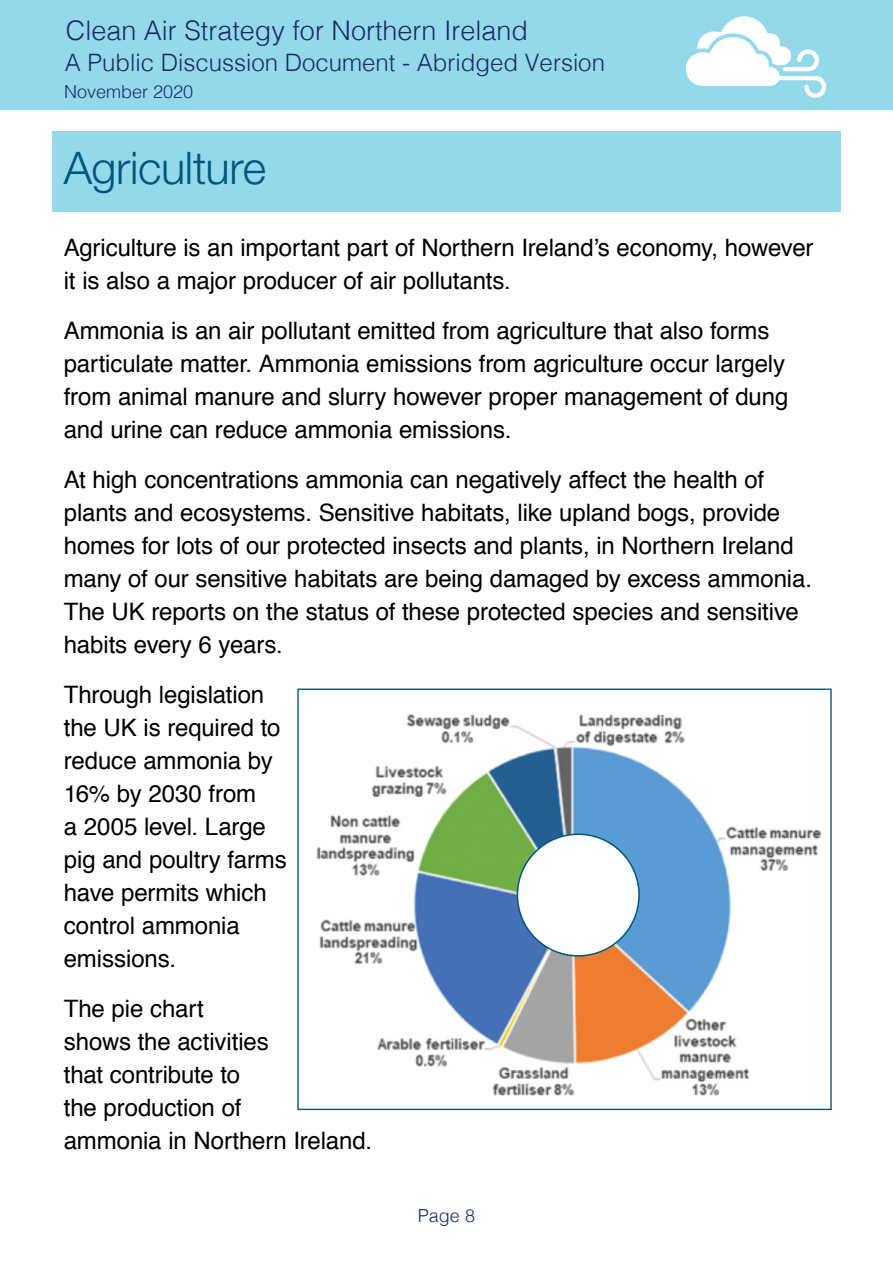
<style>
.page{position:relative;width:893px;height:1263px;background:#fff}
.page>*{position:absolute;margin:0;border:0;box-sizing:border-box;transform-origin:0 0}
._1_1_Header{font:300 45px "Helvetica Neue";letter-spacing:-.005em;color:#00567d}
.t1{font:300 27px "Helvetica";color:#192a67}
._1_3_Body_Text{font:24px/33px "Helvetica";letter-spacing:-.005em;color:#000}
.t2{font:300 24px "Helvetica";color:#192a67}
.t3{font:300 18px "Helvetica";color:#192a67}
</style>
<div class="page">
<div style="left:0;top:0;width:893px;height:109px;background:#94d9e9"></div>
<svg style="left:686px;top:16px;width:140px;height:82px"></svg>
<div style="left:52px;top:132px;width:789px;height:80px;background:#94d9e9"></div>
<img style="left:317px;top:714px;width:505px;height:382px">
<div style="left:517px;top:834px;width:122px;height:122px;background:#fff;border-radius:50%"></div>
<div style="left:517px;top:833px;width:123px;height:123px;border:2px solid #00567d;border-radius:50%"></div>
<p class="t1" style="left:66px;top:7px;width:464px">Clean Air Strategy for Northern Ireland</p>
<p class="t3" style="left:64px;top:76px;width:131px">November 2020</p>
<p class="t2" style="left:65px;top:43px;width:542px">A Public Discussion Document - Abridged Version</p>
<p class="_1_1_Header" style="left:64px;top:141px;width:204px">Agriculture</p>
<p class="_1_3_Body_Text" style="left:64px;top:230px;width:751px">Agriculture is an important part of Northern Ireland’s economy, however it is also a major producer of air pollutants.</p>
<p class="_1_3_Body_Text" style="left:64px;top:313px;width:726px">Ammonia is an air pollutant emitted from agriculture that also forms particulate matter. Ammonia emissions from agriculture occur largely from animal manure and slurry however proper management of dung and urine can reduce ammonia emissions.</p>
<p class="_1_3_Body_Text" style="left:64px;top:462px;width:750px">At high concentrations ammonia can negatively affect the health of plants and ecosystems. Sensitive habitats, like upland bogs, provide homes for lots of our protected insects and plants, in Northern Ireland many of our sensitive habitats are being damaged by excess ammonia.<br>The UK reports on the status of these protected species and sensitive habits every 6 years.</p>
<p class="_1_3_Body_Text" style="left:64px;top:677px;width:225px">Through legislation the UK is required to reduce ammonia by<br>16% by 2030 from<br>a 2005 level. Large pig and poultry farms have permits which control ammonia emissions.</p>
<p class="_1_3_Body_Text" style="left:64px;top:991px;width:310px">The pie chart<br>shows the activities<br>that contribute to<br>the production of<br>ammonia in Northern Ireland.</p>
<p class="t3" style="left:418px;top:1200px;width:59px">Page 8</p>
</div>
